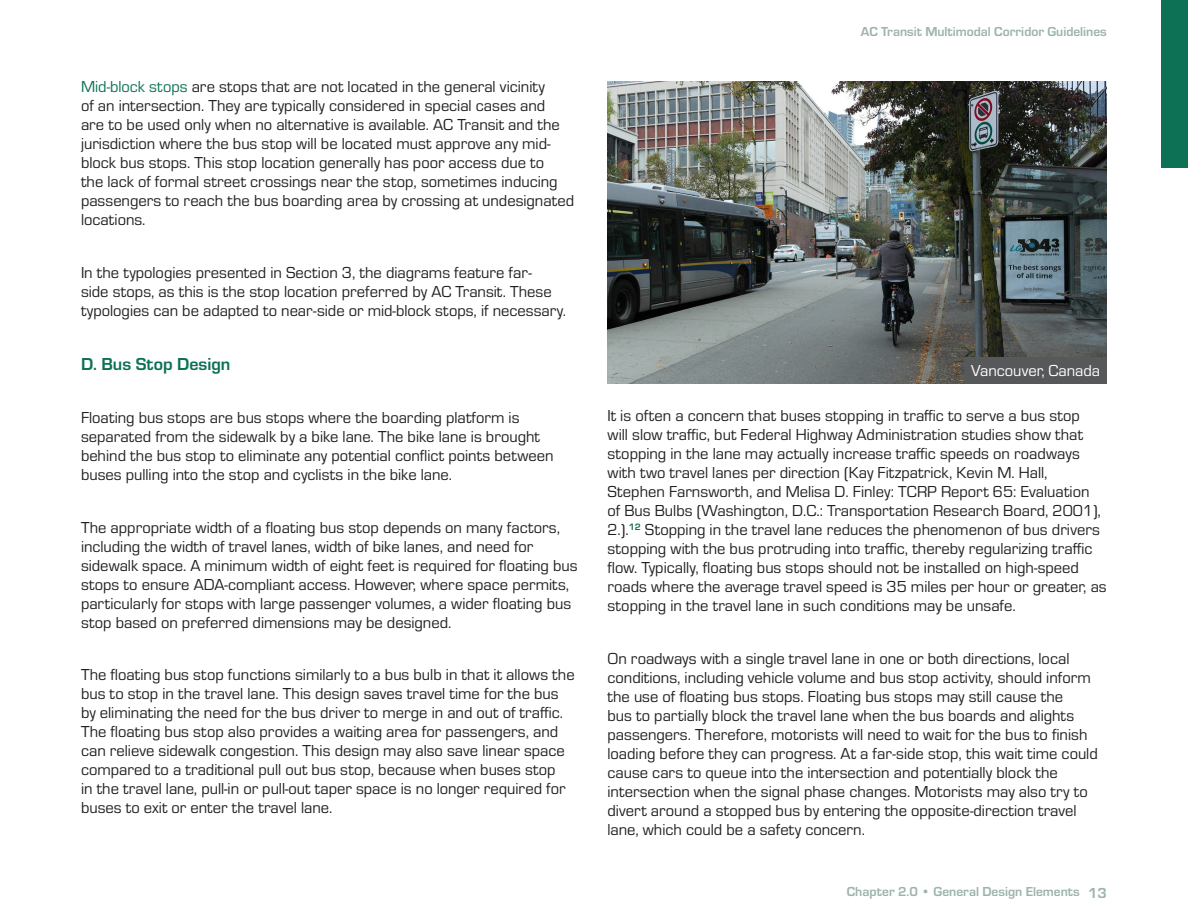
<style>
.page{position:relative;width:1188px;height:918px;background:#fff}
.page>*{position:absolute;margin:0;border:0;box-sizing:border-box;transform-origin:0 0}
.BODY_TEXT{font:700 18px "Eurostile";color:#0d7155}
.BODY_TEXT-2{font:16.5px/19px "Eurostile";color:#231f20}
.BODY_TEXT-3{font:16.5px "Eurostile";color:#fff}
.t1{font:700 13.5px "Eurostile";color:#9cb4a9}
.s1{color:#0d7155}
.s2{font-size:15px}
</style>
<div class="page">
<div style="left:1161px;top:0;width:27px;height:168px;background:#0d7155"></div>
<img style="left:608px;top:81px;width:499px;height:302px">
<div style="left:964px;top:357px;width:143px;height:26px;background:#57585a"></div>
<p class="BODY_TEXT-2" style="left:81px;top:77px;width:495px"><span class="s1">Mid-block stops</span> are stops that are not located in the general vicinity<br>of an intersection. They are typically considered in special cases and<br>are to be used only when no alternative is available. AC Transit and the jurisdiction where the bus stop will be located must approve any mid&shy;block bus stops. This stop location generally has poor access due to<br>the lack of formal street crossings near the stop, sometimes inducing passengers to reach the bus boarding area by crossing at undesignated locations.</p>
<p class="BODY_TEXT-2" style="left:81px;top:262px;width:487px">In the typologies presented in Section 3, the diagrams feature far-<br>side stops, as this is the stop location preferred by AC Transit. These typologies can be adapted to near-side or mid-block stops, if necessary.</p>
<p class="BODY_TEXT" style="left:81px;top:351px;width:151px">D. Bus Stop Design</p>
<p class="BODY_TEXT-2" style="left:81px;top:407px;width:474px">Floating bus stops are bus stops where the boarding platform is separated from the sidewalk by a bike lane. The bike lane is brought behind the bus stop to eliminate any potential conflict points between buses pulling into the stop and cyclists in the bike lane.</p>
<p class="BODY_TEXT-2" style="left:81px;top:517px;width:498px">The appropriate width of a floating bus stop depends on many factors, including the width of travel lanes, width of bike lanes, and need for sidewalk space. A minimum width of eight feet is required for floating bus stops to ensure ADA-compliant access. However, where space permits, particularly for stops with large passenger volumes, a wider floating bus stop based on preferred dimensions may be designed.</p>
<p class="BODY_TEXT-2" style="left:81px;top:665px;width:495px">The floating bus stop functions similarly to a bus bulb in that it allows the bus to stop in the travel lane. This design saves travel time for the bus by eliminating the need for the bus driver to merge in and out of traffic.<br>The floating bus stop also provides a waiting area for passengers, and can relieve sidewalk congestion. This design may also save linear space compared to a traditional pull out bus stop, because when buses stop<br>in the travel lane, pull-in or pull-out taper space is no longer required for buses to exit or enter the travel lane.</p>
<p class="t1" style="left:861px;top:22px;width:248px">AC Transit Multimodal Corridor Guidelines</p>
<p class="BODY_TEXT-3" style="left:971px;top:359px;width:130px">Vancouver, Canada</p>
<p class="BODY_TEXT-2" style="left:608px;top:406px;width:501px">It is often a concern that buses stopping in traffic to serve a bus stop<br>will slow traffic, but Federal Highway Administration studies show that stopping in the lane may actually increase traffic speeds on roadways with two travel lanes per direction (Kay Fitzpatrick, Kevin M. Hall, Stephen Farnsworth, and Melisa D. Finley: TCRP Report 65: Evaluation<br>of Bus Bulbs (Washington, D.C.: Transportation Research Board, 2001), 2.).<sup>12</sup> Stopping in the travel lane reduces the phenomenon of bus drivers stopping with the bus protruding into traffic, thereby regularizing traffic flow. Typically, floating bus stops should not be installed on high-speed roads where the average travel speed is 35 miles per hour or greater, as stopping in the travel lane in such conditions may be unsafe.</p>
<p class="BODY_TEXT-2" style="left:608px;top:648px;width:492px">On roadways with a single travel lane in one or both directions, local conditions, including vehicle volume and bus stop activity, should inform the use of floating bus stops. Floating bus stops may still cause the<br>bus to partially block the travel lane when the bus boards and alights passengers. Therefore, motorists will need to wait for the bus to finish loading before they can progress. At a far-side stop, this wait time could cause cars to queue into the intersection and potentially block the intersection when the signal phase changes. Motorists may also try to divert around a stopped bus by entering the opposite-direction travel lane, which could be a safety concern.</p>
<p class="t1" style="left:847px;top:882px;width:262px">Chapter 2.0 • General Design Elements <span class="s2">13</span></p>
</div>
